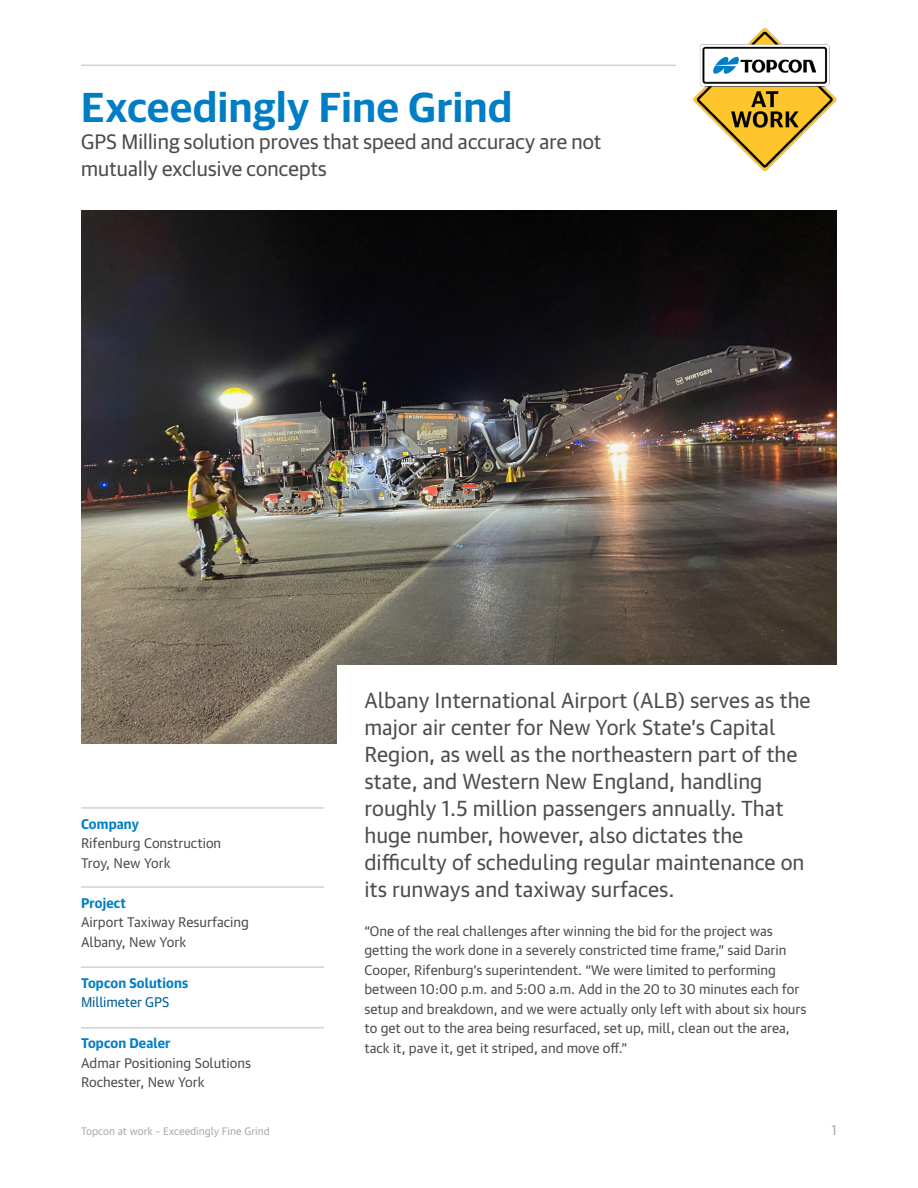
<style>
.page{position:relative;width:918px;height:1188px;background:#fff}
.page>*{position:absolute;margin:0;border:0;box-sizing:border-box;transform-origin:0 0}
.t1{font:600 42px "Guardian Sans LC";letter-spacing:.015em;color:#007ec5}
.Paragraph_1{font:21px/27px "Guardian Text Sans LC";color:#4b4c4d}
.Paragraph_Intro_Text{font:21px/27px "Guardian Sans LC";letter-spacing:.01em;color:#4b4c4d}
.Paragraph_1-2{font:13.5px/19.5px "Guardian Text Sans LC";color:#4b4c4d}
.Fine_Print{font:13.5px/19.5px "Guardian Text Sans LC";color:#4b4c4d}
.Fine_Print-2{font:700 13.5px "Guardian Text Sans LC";letter-spacing:.01em;color:#007ec5}
.Fine_Print-3{font:13.5px "Guardian Text Sans LC";letter-spacing:-.01em;color:#005d95}
.t2{font:13.5px "Guardian Text Sans LC";color:#a8a9ad}
.t3{font:10.5px "Guardian Text Sans LC";color:#a8a9ad}
</style>
<div class="page">
<img style="left:81px;top:210px;width:756px;height:533px">
<div style="left:338px;top:665px;width:502px;height:433px;background:#fff"></div>
<hr style="left:81px;top:65px;width:595px;height:1px;background:#d1d2d4">
<hr style="left:81px;top:807px;width:243px;height:2px;background:#d1d2d4">
<hr style="left:81px;top:886px;width:243px;height:2px;background:#d1d2d4">
<img style="left:693px;top:28px;width:144px;height:143px">
<hr style="left:81px;top:966px;width:243px;height:2px;background:#d1d2d4">
<hr style="left:81px;top:1027px;width:243px;height:1px;background:#d1d2d4">
<p class="t1" style="left:81px;top:77px;width:433px">Exceedingly Fine Grind</p>
<p class="Paragraph_Intro_Text" style="left:81px;top:127px;width:522px">GPS Milling solution proves that speed and accuracy are not mutually exclusive concepts</p>
<p class="Fine_Print-2" style="left:81px;top:812px;width:59px">Company</p>
<p class="Fine_Print" style="left:81px;top:832px;width:142px">Rifenburg Construction<br>Troy, New York</p>
<p class="Fine_Print-2" style="left:81px;top:892px;width:46px">Project</p>
<p class="Fine_Print" style="left:81px;top:911px;width:169px">Airport Taxiway Resurfacing</p>
<p class="Fine_Print" style="left:81px;top:931px;width:107px">Albany, New York</p>
<p class="Fine_Print-2" style="left:81px;top:972px;width:109px">Topcon Solutions</p>
<p class="Fine_Print-3" style="left:81px;top:992px;width:90px">Millimeter GPS</p>
<p class="Fine_Print-2" style="left:81px;top:1032px;width:91px">Topcon Dealer</p>
<p class="Fine_Print" style="left:81px;top:1052px;width:172px">Admar Positioning Solutions</p>
<p class="Fine_Print" style="left:81px;top:1071px;width:125px">Rochester, New York</p>
<p class="Paragraph_1" style="left:364px;top:684px;width:448px">Albany International Airport (ALB) serves as the major air center for New York State’s Capital Region, as well as the northeastern part of the state, and Western New England, handling roughly 1.5 million passengers annually. That huge number, however, also dictates the difficulty of scheduling regular maintenance on its runways and taxiway surfaces.</p>
<p class="Paragraph_1-2" style="left:364px;top:920px;width:443px">“One of the real challenges after winning the bid for the project was getting the work done in a severely constricted time frame,” said Darin Cooper, Rifenburg’s superintendent. “We were limited to performing between 10:00 p.m. and 5:00 a.m. Add in the 20 to 30 minutes each for setup and breakdown, and we were actually only left with about six hours to get out to the area being resurfaced, set up, mill, clean out the area, tack it, pave it, get it striped, and move off.”</p>
<p class="t3" style="left:81px;top:1123px;width:190px">Topcon at work – Exceedingly Fine Grind</p>
<p class="t2" style="left:831px;top:1119px;width:7px">1</p>
</div>
